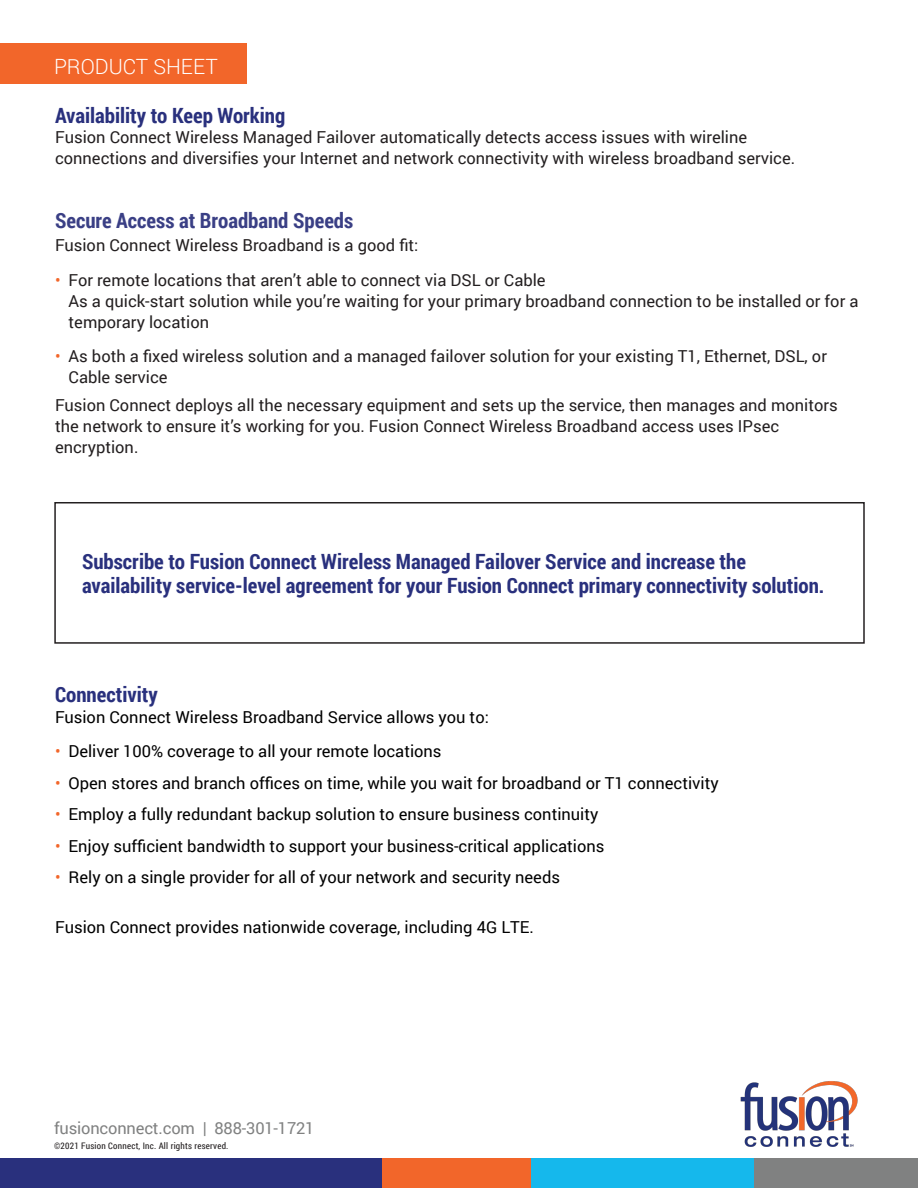
<style>
.page{position:relative;width:918px;height:1188px;background:#fff}
.page>*{position:absolute;margin:0;border:0;box-sizing:border-box;transform-origin:0 0}
.FUS_Subhead{font:700 21px/24px "Roboto Condensed";color:#29307d}
.FUS_Body_Copy{font:700 21px "Roboto Condensed";color:#3a3f85}
.FUS_Body_Copy-2{font:700 21px "Roboto Condensed";color:#29307d}
.FUS_Page_Title{font:300 21px "Roboto";color:#fff}
.FUS_Body_Copy-3{font:16.5px/21px "Roboto";color:#231f20}
.FUS_Body_Copy-4{font:16.5px "Roboto";color:#000}
.FUS_Body_Copy-5{font:16.5px "Roboto";letter-spacing:-.01em;color:#808181}
.FUS_Body_Copy-6{font:9px "Roboto Condensed";letter-spacing:.025em;color:#231f20}
.s1{color:#f2662a}
</style>
<div class="page">
<div style="left:0;top:43px;width:247px;height:40px;background:#f2662a"></div>
<div style="left:54px;top:502px;width:811px;height:142px;border:2px solid #231f20"></div>
<div style="left:0;top:1159px;width:382px;height:29px;background:#29307d"></div>
<div style="left:382px;top:1159px;width:149px;height:29px;background:#f2662a"></div>
<div style="left:531px;top:1159px;width:223px;height:29px;background:#15b8ec"></div>
<div style="left:754px;top:1159px;width:164px;height:29px;background:#808181"></div>
<img style="left:740px;top:1081px;width:118px;height:66px">
<p class="FUS_Page_Title" style="left:54px;top:52px;width:165px">PRODUCT SHEET</p>
<p class="FUS_Body_Copy-2" style="left:55px;top:101px;width:232px">Availability to Keep Working</p>
<p class="FUS_Body_Copy-3" style="left:55px;top:126px;width:742px">Fusion Connect Wireless Managed Failover automatically detects access issues with wireline connections and diversifies your Internet and network connectivity with wireless broadband service.</p>
<p class="FUS_Body_Copy" style="left:55px;top:206px;width:300px">Secure Access at Broadband Speeds</p>
<p class="FUS_Body_Copy-3" style="left:55px;top:234px;width:365px">Fusion Connect Wireless Broadband is a good fit:</p>
<p class="FUS_Body_Copy-3" style="left:69px;top:269px;width:791px;text-indent:-14px"><span class="s1">•</span> For remote locations that aren’t able to connect via DSL or Cable<br>As a quick-start solution while you’re waiting for your primary broadband connection to be installed or for a temporary location</p>
<p class="FUS_Body_Copy-3" style="left:69px;top:345px;width:760px;text-indent:-14px"><span class="s1">•</span> As both a fixed wireless solution and a managed failover solution for your existing T1, Ethernet, DSL, or<br>Cable service</p>
<p class="FUS_Body_Copy-3" style="left:55px;top:394px;width:784px">Fusion Connect deploys all the necessary equipment and sets up the service, then manages and monitors the network to ensure it’s working for you. Fusion Connect Wireless Broadband access uses IPsec encryption.</p>
<p class="FUS_Subhead" style="left:82px;top:549px;width:744px">Subscribe to Fusion Connect Wireless Managed Failover Service and increase the availability service-level agreement for your Fusion Connect primary connectivity solution.</p>
<p class="FUS_Subhead" style="left:55px;top:682px;width:104px">Connectivity</p>
<p class="FUS_Body_Copy-4" style="left:55px;top:705px;width:435px">Fusion Connect Wireless Broadband Service allows you to:</p>
<p class="FUS_Body_Copy-4" style="left:55px;top:740px;width:388px"><span class="s1">•</span> Deliver 100% coverage to all your remote locations</p>
<p class="FUS_Body_Copy-4" style="left:55px;top:771px;width:665px"><span class="s1">•</span> Open stores and branch offices on time, while you wait for broadband or T1 connectivity</p>
<p class="FUS_Body_Copy-4" style="left:55px;top:803px;width:545px"><span class="s1">•</span> Employ a fully redundant backup solution to ensure business continuity</p>
<p class="FUS_Body_Copy-4" style="left:55px;top:834px;width:551px"><span class="s1">•</span> Enjoy sufficient bandwidth to support your business-critical applications</p>
<p class="FUS_Body_Copy-4" style="left:55px;top:866px;width:506px"><span class="s1">•</span> Rely on a single provider for all of your network and security needs</p>
<p class="FUS_Body_Copy-4" style="left:55px;top:915px;width:480px">Fusion Connect provides nationwide coverage, including 4G LTE.</p>
<p class="FUS_Body_Copy-5" style="left:54px;top:1117px;width:262px">fusionconnect.com | 888-301-1721</p>
<p class="FUS_Body_Copy-6" style="left:54px;top:1140px;width:176px">©2021 Fusion Connect, Inc. All rights reserved.</p>
</div>
